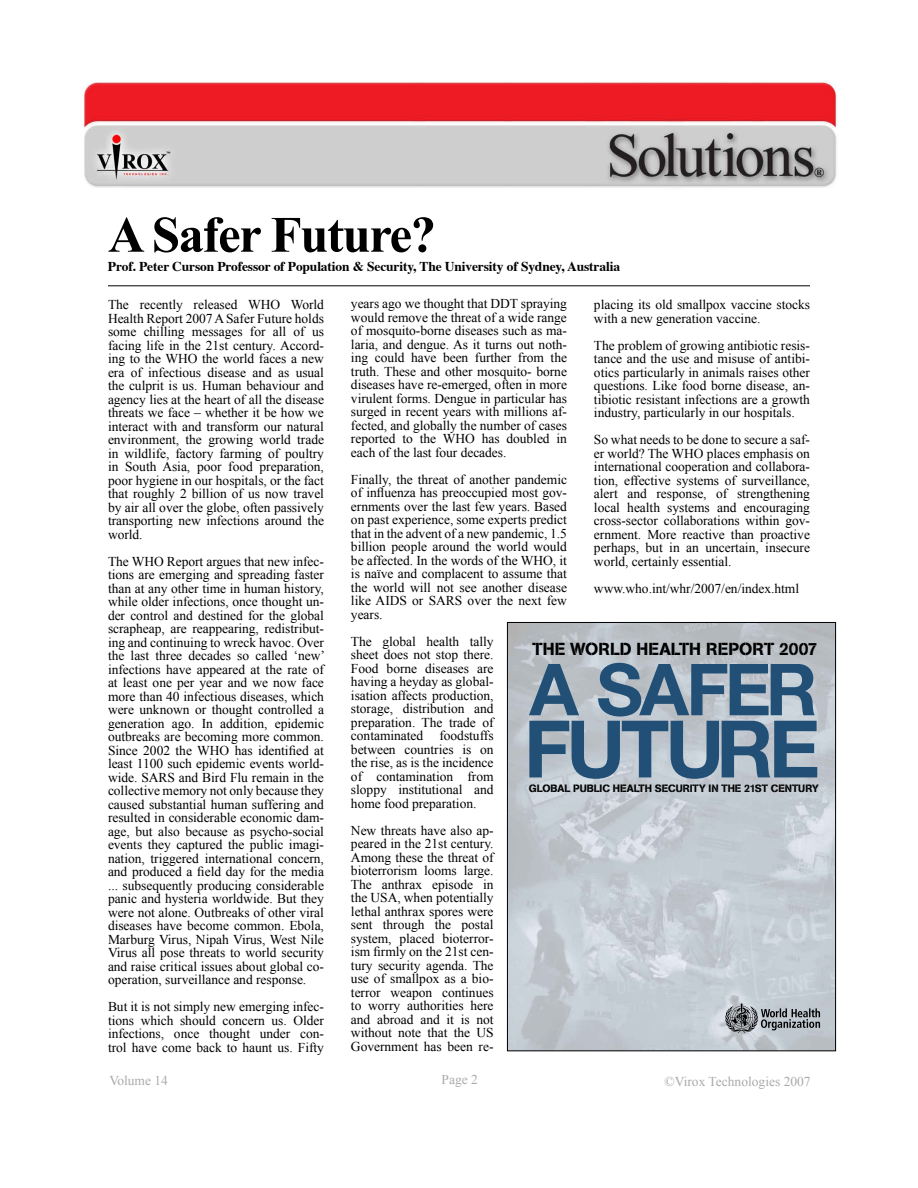
<style>
.page{position:relative;width:918px;height:1188px;background:#fff}
.page>*{position:absolute;margin:0;border:0;box-sizing:border-box;transform-origin:0 0}
.t1{font:700 79.5px "Helvetica Neue LT Std";letter-spacing:-.06em;color:#214f75}
.t2{font:700 71.85px "Helvetica Neue LT Std";letter-spacing:-.055em;color:#214f75}
.t3{font:700 51px "Times New Roman";letter-spacing:-.03em;color:#000}
.t4{font:17.25px "AG Book Stencil";color:#000}
.t5{font:13.5px/13.5px "Times New Roman";letter-spacing:-.005em;color:#000;text-align:justify}
.t6{font:700 13.5px "Times";letter-spacing:-.01em;color:#000}
.t7{font:13.5px "Times New Roman";color:#aaa}
.t8{font:10.5px "AG Book Stencil";letter-spacing:-.005em;color:#000}
</style>
<div class="page">
<img style="left:83px;top:81px;width:754px;height:107px">
<hr style="left:108px;top:285px;width:702px;height:1px;background:#000">
<img style="left:509px;top:624px;width:325px;height:425px">
<svg style="left:725px;top:1004px;width:95px;height:29px;background:#8e9398"></svg>
<div style="left:507px;top:622px;width:329px;height:429px;border:1px solid #000"></div>
<h3 class="t3" style="left:108px;top:205px;width:330px">A Safer Future?</h3>
<p class="t6" style="left:108px;top:254px;width:514px">Prof. Peter Curson Professor of Population &amp; Security, The University of Sydney, Australia</p>
<p class="t5" style="left:108px;top:298px;width:218px">The recently released WHO World Health Report 2007 A Safer Future holds some chilling messages for all of us facing life in the 21st century. Accord&shy;ing to the WHO the world faces a new era of infectious disease and as usual the culprit is us. Human behaviour and agency lies at the heart of all the disease threats we face – whether it be how we interact with and transform our natural environment, the growing world trade in wildlife, factory farming of poultry in South Asia, poor food preparation, poor hygiene in our hospitals, or the fact that roughly 2 billion of us now travel by air all over the globe, often passively transporting new infections around the world.</p>
<p class="t5" style="left:108px;top:554px;width:219px">The WHO Report argues that new infec&shy;tions are emerging and spreading faster than at any other time in human history, while older infections, once thought un&shy;der control and destined for the global scrapheap, are reappearing, redistribut&shy;ing and continuing to wreck havoc. Over the last three decades so called ‘new’ infections have appeared at the rate of at least one per year and we now face more than 40 infectious diseases, which were unknown or thought controlled a generation ago. In addition, epidemic outbreaks are becoming more common.<br>Since 2002 the WHO has identified at least 1100 such epidemic events world&shy;wide. SARS and Bird Flu remain in the collective memory not only because they caused substantial human suffering and resulted in considerable economic dam&shy;age, but also because as psycho-social events they captured the public imagi&shy;nation, triggered international concern, and produced a field day for the media ... subsequently producing considerable panic and hysteria worldwide. But they were not alone. Outbreaks of other viral diseases have become common. Ebola, Marburg Virus, Nipah Virus, West Nile Virus all pose threats to world security and raise critical issues about global co&shy;operation, surveillance and response.</p>
<p class="t5" style="left:108px;top:1000px;width:218px">But it is not simply new emerging infec&shy;tions which should concern us. Older infections, once thought under con&shy;trol have come back to haunt us. Fifty</p>
<p class="t5" style="left:351px;top:297px;width:218px">years ago we thought that DDT spraying would remove the threat of a wide range of mosquito-borne diseases such as ma&shy;laria, and dengue. As it turns out noth&shy;ing could have been further from the truth. These and other mosquito- borne diseases have re-emerged, often in more virulent forms. Dengue in particular has surged in recent years with millions af&shy;fected, and globally the number of cases reported to the WHO has doubled in each of the last four decades.</p>
<p class="t5" style="left:351px;top:472px;width:218px">Finally, the threat of another pandemic of influenza has preoccupied most gov&shy;ernments over the last few years. Based on past experience, some experts predict that in the advent of a new pandemic, 1.5 billion people around the world would be affected. In the words of the WHO, it is naïve and complacent to assume that the world will not see another disease like AIDS or SARS over the next few years.</p>
<p class="t5" style="left:351px;top:634px;width:144px">The global health tally sheet does not stop there.<br>Food borne diseases are having a heyday as global&shy;isation affects production, storage, distribution and preparation. The trade of contaminated foodstuffs between countries is on the rise, as is the incidence of contamination from sloppy institutional and home food preparation.</p>
<p class="t5" style="left:351px;top:823px;width:144px">New threats have also ap&shy;peared in the 21st century.<br>Among these the threat of bioterrorism looms large.<br>The anthrax episode in the USA, when potentially lethal anthrax spores were sent through the postal system, placed bioterror&shy;ism firmly on the 21st cen&shy;tury security agenda. The use of smallpox as a bio&shy;terror weapon continues to worry authorities here and abroad and it is not without note that the US Government has been re-</p>
<p class="t5" style="left:594px;top:298px;width:218px">placing its old smallpox vaccine stocks with a new generation vaccine.</p>
<p class="t5" style="left:594px;top:338px;width:218px">The problem of growing antibiotic resis&shy;tance and the use and misuse of antibi&shy;otics particularly in animals raises other questions. Like food borne disease, an&shy;tibiotic resistant infections are a growth industry, particularly in our hospitals.</p>
<p class="t5" style="left:594px;top:433px;width:218px">So what needs to be done to secure a saf&shy;er world? The WHO places emphasis on international cooperation and collabora&shy;tion, effective systems of surveillance, alert and response, of strengthening local health systems and encouraging cross-sector collaborations within gov&shy;ernment. More reactive than proactive perhaps, but in an uncertain, insecure world, certainly essential.</p>
<p class="t5" style="left:594px;top:581px;width:207px">www.who.int/whr/2007/en/index.html</p>
<p class="t4" style="left:533px;top:638px;width:287px">THE WORLD HEALTH REPORT 2007</p>
<h2 class="t2" style="left:529px;top:645px;width:290px">A SAFER</h2>
<h1 class="t1" style="left:524px;top:700px;width:298px">FUTURE</h1>
<p class="t8" style="left:529px;top:782px;width:291px">GLOBAL PUBLIC HEALTH SECURITY IN THE 21ST CENTURY</p>
<p class="t7" style="left:109px;top:1073px;width:60px">Volume 14</p>
<p class="t7" style="left:442px;top:1071px;width:38px">Page 2</p>
<p class="t7" style="left:664px;top:1074px;width:148px">©Virox Technologies 2007</p>
</div>
